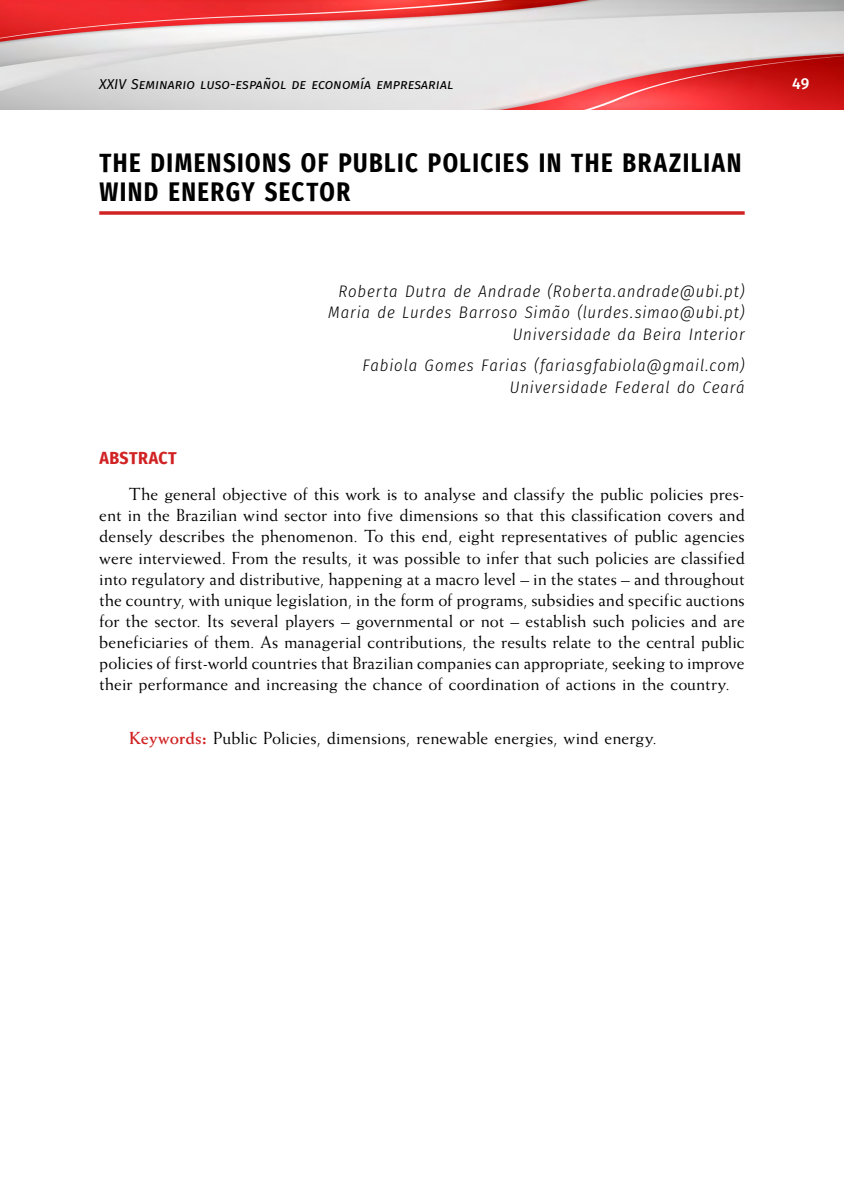
<style>
.page{position:relative;width:844px;height:1191px;background:#fff}
.page>*{position:absolute;margin:0;border:0;box-sizing:border-box;transform-origin:0 0}
.capitulo_2{font:700 26.95px/29.6px "Fira Sans Condensed";letter-spacing:.06em;color:#000;scale:.91 1}
.txt{font:17.5px/21px "Weiss Std";color:#000;text-align:justify}
.palabras_clave{font:17.5px "Weiss Std";letter-spacing:.005em;color:#000}
.ladillo_2{font:700 17.5px "Fira Sans Condensed";letter-spacing:.025em;color:#d12223}
.autor{font:italic 300 16.62px "Fira Sans Condensed";letter-spacing:.05em;color:#000}
.autor_2{font:italic 300 16.62px "Fira Sans Condensed";letter-spacing:.05em;color:#000}
.t1{font:500 15.75px "Fira Sans";color:#fff}
.t2{font:italic 14px "Fira Sans";color:#000}
.s1{font-weight:700;color:#d12223}
.s2{font-weight:800;color:#d12223}
</style>
<div class="page">
<img style="left:0;top:0;width:843px;height:109px">
<svg style="left:99px;top:211px;width:645px;height:4px;background:#d63c3d"></svg>
<p class="t2" style="left:99px;top:74px;width:355px">XXIV Seminario luso-español de economía empresarial</p>
<p class="t1" style="left:792px;top:71px;width:18px">49</p>
<p class="capitulo_2" style="left:99px;top:146px;width:707px">THE DIMENSIONS OF PUBLIC POLICIES IN THE BRAZILIAN<br>WIND ENERGY SECTOR</p>
<p class="autor" style="left:338px;top:279px;width:407px">Roberta Dutra de Andrade (Roberta.andrade@ubi.pt)</p>
<p class="autor" style="left:328px;top:301px;width:418px">Maria de Lurdes Barroso Simão (lurdes.simao@ubi.pt)</p>
<p class="autor_2" style="left:512px;top:323px;width:233px">Universidade da Beira Interior</p>
<p class="autor" style="left:362px;top:353px;width:383px">Fabiola Gomes Farias (fariasgfabiola@gmail.com)</p>
<p class="autor" style="left:510px;top:375px;width:236px">Universidade Federal do Ceará</p>
<p class="ladillo_2" style="left:99px;top:443px;width:79px">ABSTRACT</p>
<p class="txt" style="left:99px;top:483px;width:646px;text-indent:30px">The general objective of this work is to analyse and classify the public policies pres&shy;ent in the Brazilian wind sector into five dimensions so that this classification covers and densely describes the phenomenon. To this end, eight representatives of public agencies were interviewed. From the results, it was possible to infer that such policies are classified into regulatory and distributive, happening at a macro level – in the states – and throughout the country, with unique legislation, in the form of programs, subsidies and specific auctions for the sector. Its several players – governmental or not – establish such policies and are beneficiaries of them. As managerial contributions, the results relate to the central public policies of first-world countries that Brazilian companies can appropriate, seeking to improve their performance and increasing the chance of coordination of actions in the country.</p>
<p class="palabras_clave" style="left:129px;top:727px;width:529px"><span class="s1">Keywords</span><span class="s2">:</span> Public Policies, dimensions, renewable energies, wind energy.</p>
</div>
